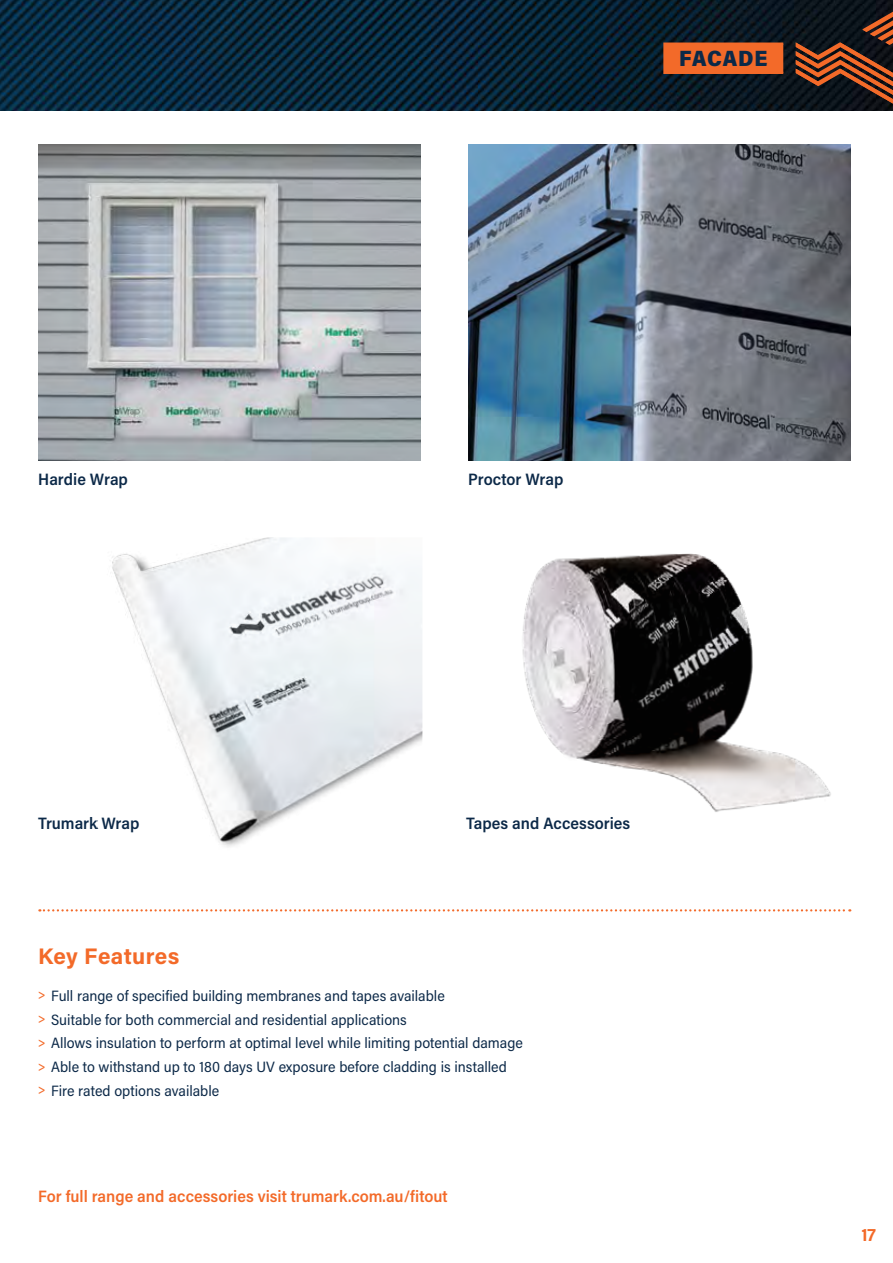
<style>
.page{position:relative;width:893px;height:1263px;background:#fff}
.page>*{position:absolute;margin:0;border:0;box-sizing:border-box;transform-origin:0 0}
.t1{font:22.5px "Acumin Variable Concept";letter-spacing:.015em;color:#f36a29}
.t2{font:900 22.2px "Acumin Pro Semi Cond";letter-spacing:.035em;color:#0c2948}
.t3{font:700 18px "Acumin Pro Semi Cond";color:#f36a29}
.t4{font:600 16.5px "Acumin Pro Semi Cond";color:#f36a29}
.t5{font:600 16.5px "Acumin Pro Semi Cond";color:#0c2948}
.t6{font:15px/23.7px "Acumin Pro Semi Cond";color:#0c2948}
.s1{font-weight:500;color:#f36a29}
</style>
<div class="page">
<img style="left:0;top:0;width:893px;height:111px">
<svg style="left:796px;top:12px;width:97px;height:92px;background:#46281d"></svg>
<svg style="left:662px;top:41px;width:123px;height:34px;background:#dc6228"></svg>
<img style="left:522px;top:553px;width:309px;height:259px">
<img style="left:38px;top:145px;width:383px;height:315px">
<svg style="left:39px;top:909px;width:811px;height:2px"></svg>
<img style="left:112px;top:537px;width:310px;height:310px">
<img style="left:468px;top:145px;width:383px;height:315px">
<h2 class="t2" style="left:679px;top:43px;width:90px">FACADE</h2>
<p class="t5" style="left:38px;top:468px;width:91px">Hardie Wrap</p>
<p class="t5" style="left:38px;top:811px;width:103px">Trumark Wrap</p>
<p class="t5" style="left:468px;top:468px;width:97px">Proctor Wrap</p>
<p class="t5" style="left:466px;top:811px;width:166px">Tapes and Accessories</p>
<h1 class="t1" style="left:38px;top:941px;width:143px">Key Features</h1>
<p class="t6" style="left:38px;top:983px;width:486px"><span class="s1">&gt;</span> Full range of specified building membranes and tapes available<br><span class="s1">&gt;</span> Suitable for both commercial and residential applications<br><span class="s1">&gt;</span> Allows insulation to perform at optimal level while limiting potential damage <span class="s1">&gt;</span> Able to withstand up to 180 days UV exposure before cladding is installed<br><span class="s1">&gt;</span> Fire rated options available</p>
<p class="t4" style="left:38px;top:1185px;width:411px">For full range and accessories visit trumark.com.au/fitout</p>
<p class="t3" style="left:862px;top:1222px;width:16px">17</p>
</div>
